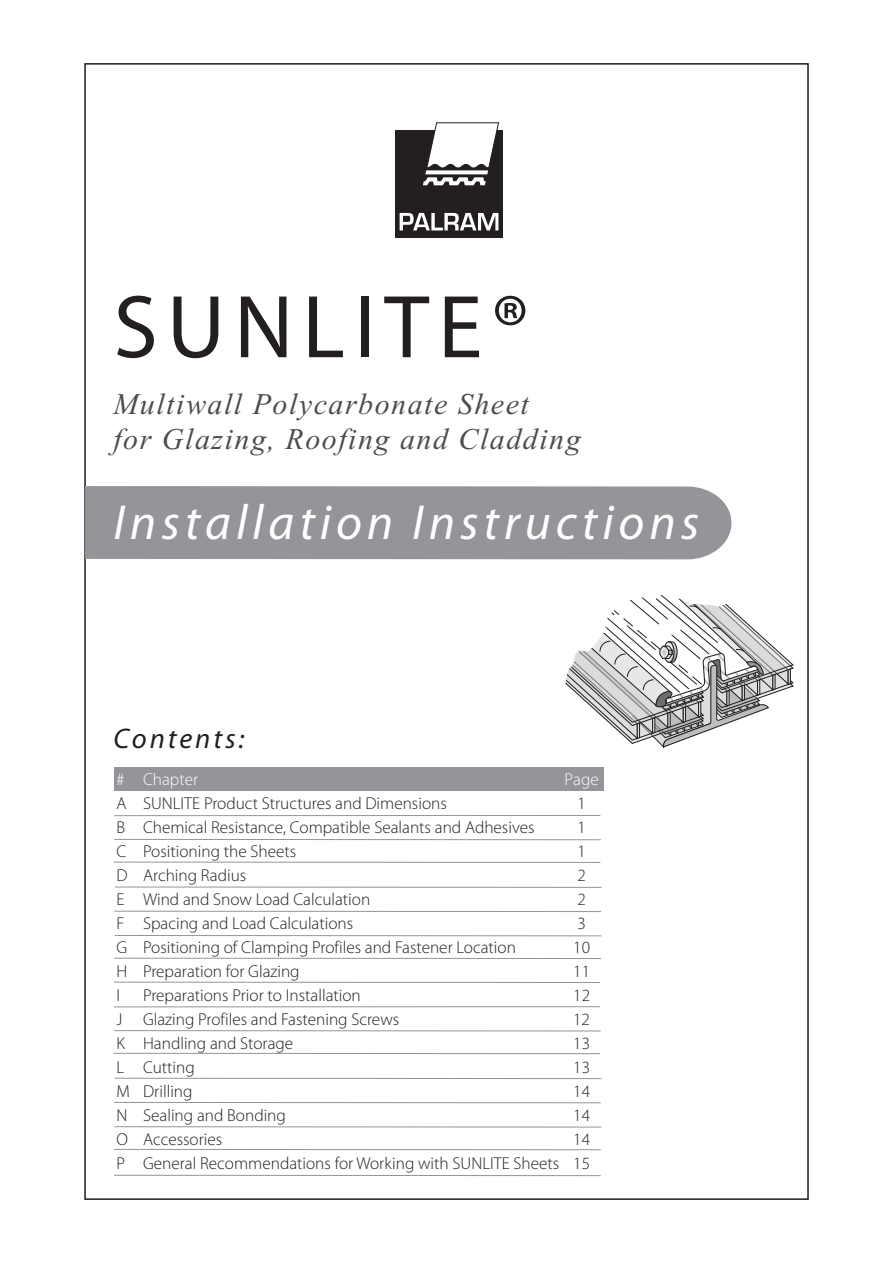
<style>
.page{position:relative;width:893px;height:1263px;background:#fff}
.page>*{position:absolute;margin:0;border:0;box-sizing:border-box;transform-origin:0 0}
.t1{font:90px "Myriad Pro";letter-spacing:.1em;color:#231f20}
.t2{font:italic 49.5px "Myriad Pro";letter-spacing:.1em;color:#fff}
.t3{font:30px/34.5px "Times New Roman It MS";letter-spacing:.05em;color:#4c4c4e}
.t4{font:italic 28.5px "Myriad Pro";letter-spacing:.1em;color:#231f20}
.t5{font:300 17.25px/24px "Myriad Pro";color:#231f20;text-align:right}
.t6{font:300 17.25px "Myriad Pro";color:#fff}
</style>
<div class="page">
<div style="left:395px;top:130px;width:108px;height:108px;background:#231f20"></div>
<svg style="left:400px;top:213px;width:98px;height:17px"></svg>
<svg style="left:423px;top:122px;width:76px;height:63px"></svg>
<hr style="left:114px;top:815px;width:486px;height:1px;background:#939598">
<hr style="left:114px;top:839px;width:487px;height:1px;background:#939598">
<hr style="left:114px;top:862px;width:486px;height:1px;background:#939598">
<hr style="left:115px;top:887px;width:486px;height:1px;background:#939598">
<hr style="left:114px;top:911px;width:487px;height:1px;background:#939598">
<hr style="left:115px;top:935px;width:486px;height:1px;background:#939598">
<hr style="left:114px;top:958px;width:487px;height:1px;background:#939598">
<hr style="left:114px;top:982px;width:486px;height:1px;background:#939598">
<hr style="left:114px;top:1006px;width:486px;height:1px;background:#939598">
<hr style="left:114px;top:1030px;width:487px;height:1px;background:#939598">
<hr style="left:113px;top:1053px;width:487px;height:1px;background:#939598">
<hr style="left:115px;top:1078px;width:486px;height:1px;background:#939598">
<hr style="left:114px;top:1102px;width:487px;height:1px;background:#939598">
<hr style="left:115px;top:1126px;width:486px;height:1px;background:#939598">
<hr style="left:114px;top:1149px;width:487px;height:1px;background:#939598">
<hr style="left:114px;top:1175px;width:487px;height:1px;background:#939598">
<svg style="left:531px;top:559px;width:263px;height:189px"></svg>
<div style="left:114px;top:767px;width:489px;height:24px;background:#939598"></div>
<div style="left:85px;top:486px;width:646px;height:73px;background:#939598"></div>
<h1 class="t1" style="left:113px;top:293px;width:417px">SUNLITE®</h1>
<h3 class="t3" style="left:113px;top:390px;width:469px">Multiwall Polycarbonate Sheet<br>for Glazing, Roofing and Cladding</h3>
<h2 class="t2" style="left:113px;top:503px;width:587px">Installation Instructions</h2>
<h3 class="t4" style="left:113px;top:728px;width:133px">Contents:</h3>
<p class="t6" style="left:117px;top:772px;width:83px"># Chapter</p>
<p class="t6" style="left:564px;top:772px;width:36px">Page</p>
<p class="t5" style="left:117px;top:792px;width:332px">A SUNLITE Product Structures and Dimensions</p>
<p class="t5" style="left:577px;top:792px;width:10px">1</p>
<p class="t5" style="left:117px;top:816px;width:419px">B Chemical Resistance, Compatible Sealants and Adhesives</p>
<p class="t5" style="left:577px;top:816px;width:10px">1</p>
<p class="t5" style="left:117px;top:840px;width:181px">C Positioning the Sheets</p>
<p class="t5" style="left:577px;top:840px;width:10px">1</p>
<p class="t5" style="left:117px;top:864px;width:131px">D Arching Radius</p>
<p class="t5" style="left:577px;top:864px;width:10px">2</p>
<p class="t5" style="left:117px;top:888px;width:255px">E Wind and Snow Load Calculation</p>
<p class="t5" style="left:577px;top:888px;width:10px">2</p>
<p class="t5" style="left:117px;top:912px;width:238px">F Spacing and Load Calculations</p>
<p class="t5" style="left:577px;top:912px;width:10px">3</p>
<p class="t5" style="left:117px;top:936px;width:401px">G Positioning of Clamping Profiles and Fastener Location</p>
<p class="t5" style="left:573px;top:936px;width:18px">10</p>
<p class="t5" style="left:117px;top:960px;width:185px">H Preparation for Glazing</p>
<p class="t5" style="left:573px;top:960px;width:18px">11</p>
<p class="t5" style="left:117px;top:984px;width:5px">I</p>
<p class="t5" style="left:143px;top:984px;width:219px">Preparations Prior to Installation</p>
<p class="t5" style="left:573px;top:984px;width:18px">12</p>
<p class="t5" style="left:117px;top:1008px;width:284px">J Glazing Profiles and Fastening Screws</p>
<p class="t5" style="left:573px;top:1008px;width:18px">12</p>
<p class="t5" style="left:117px;top:1032px;width:178px">K Handling and Storage</p>
<p class="t5" style="left:573px;top:1032px;width:18px">13</p>
<p class="t5" style="left:117px;top:1056px;width:80px">L Cutting</p>
<p class="t5" style="left:573px;top:1056px;width:18px">13</p>
<p class="t5" style="left:117px;top:1080px;width:77px">M Drilling</p>
<p class="t5" style="left:573px;top:1080px;width:18px">14</p>
<p class="t5" style="left:117px;top:1105px;width:171px">N Sealing and Bonding</p>
<p class="t5" style="left:573px;top:1105px;width:18px">14</p>
<p class="t5" style="left:117px;top:1129px;width:107px">O Accessories</p>
<p class="t5" style="left:117px;top:1129px;width:475px">14<br>P General Recommendations for Working with SUNLITE Sheets 15</p>
</div>
